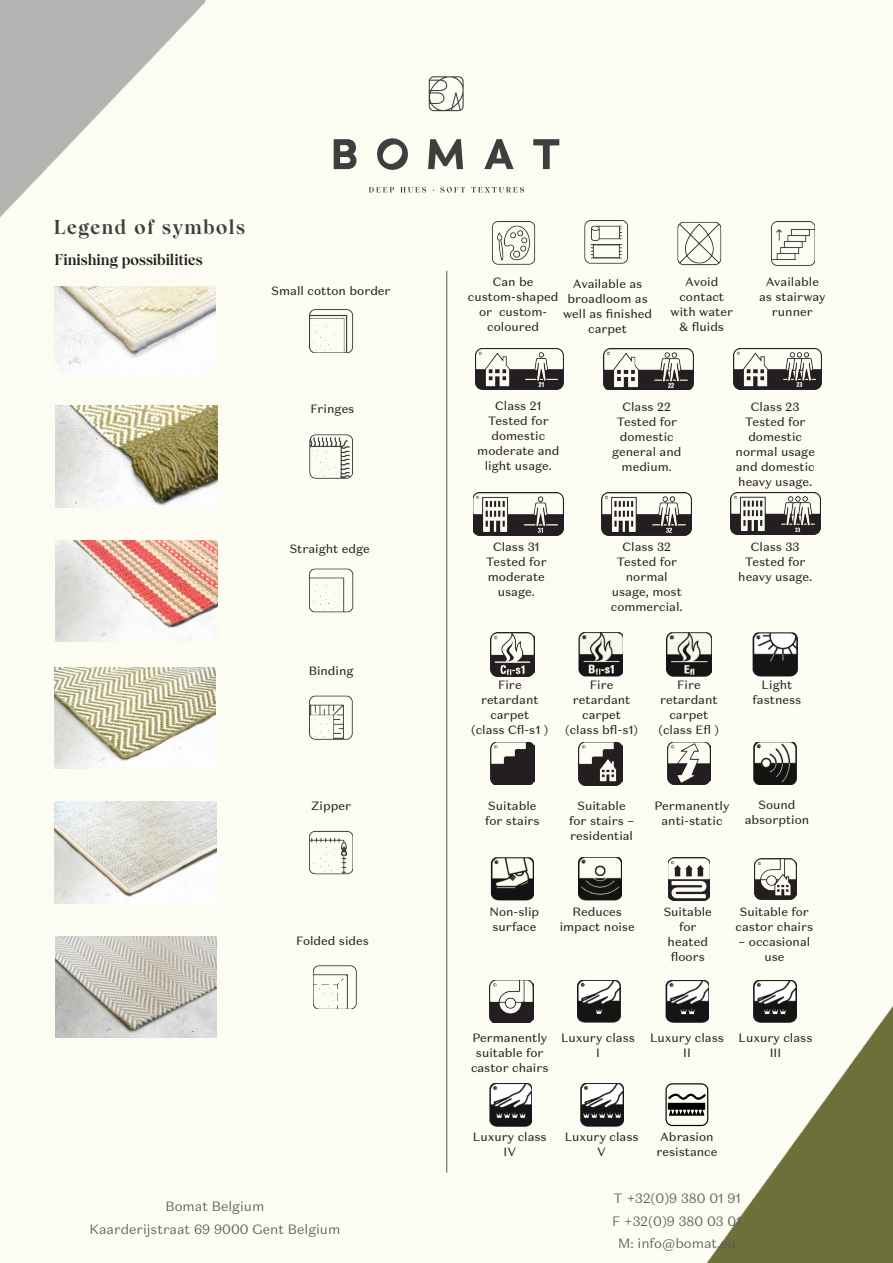
<style>
.page{position:relative;width:893px;height:1263px;background:#fdfcf2}
.page>*{position:absolute;margin:0;border:0;box-sizing:border-box;transform-origin:0 0}
.t1{font:700 19.5px "Wulkandisplay";letter-spacing:.08em;color:#3e3e3f}
.t2{font:700 15px "Wulkandisplay";color:#231f20}
.t3{font:300 13.5px/22.5px "Domaine Sans Text";color:#57585a;text-align:center}
.t4{font:12px/15px "Domaine Sans Text";color:#231f20;text-align:center}
</style>
<div class="page">
<svg style="left:428px;top:139px;width:35px;height:30px"></svg>
<svg style="left:484px;top:139px;width:30px;height:30px"></svg>
<svg style="left:533px;top:139px;width:26px;height:30px"></svg>
<svg style="left:334px;top:139px;width:22px;height:30px"></svg>
<svg style="left:377px;top:138px;width:31px;height:32px"></svg>
<svg style="left:369px;top:187px;width:25px;height:6px"></svg>
<svg style="left:401px;top:187px;width:25px;height:6px"></svg>
<svg style="left:471px;top:187px;width:53px;height:6px"></svg>
<svg style="left:440px;top:187px;width:25px;height:6px"></svg>
<svg style="left:429px;top:76px;width:35px;height:35px"></svg>
<img style="left:770px;top:222px;width:44px;height:44px">
<img style="left:491px;top:221px;width:44px;height:45px">
<img style="left:584px;top:221px;width:44px;height:45px">
<img style="left:677px;top:221px;width:44px;height:44px">
<img style="left:309px;top:695px;width:44px;height:45px">
<img style="left:310px;top:831px;width:43px;height:43px">
<img style="left:313px;top:965px;width:43px;height:44px">
<img style="left:309px;top:569px;width:44px;height:43px">
<img style="left:309px;top:434px;width:44px;height:44px">
<img style="left:310px;top:308px;width:43px;height:45px">
<hr style="left:446px;top:271px;width:1px;height:902px;background:#57585a">
<img style="left:55px;top:287px;width:161px;height:87px">
<img style="left:56px;top:406px;width:162px;height:101px">
<img style="left:56px;top:540px;width:162px;height:101px">
<img style="left:55px;top:667px;width:161px;height:101px">
<img style="left:55px;top:802px;width:162px;height:101px">
<img style="left:55px;top:937px;width:162px;height:101px">
<img style="left:476px;top:349px;width:87px;height:41px">
<img style="left:603px;top:349px;width:90px;height:41px">
<img style="left:733px;top:349px;width:88px;height:41px">
<img style="left:473px;top:492px;width:90px;height:43px">
<img style="left:602px;top:493px;width:90px;height:42px">
<img style="left:730px;top:492px;width:90px;height:43px">
<img style="left:490px;top:632px;width:44px;height:45px">
<img style="left:668px;top:858px;width:41px;height:42px">
<img style="left:755px;top:858px;width:41px;height:42px">
<img style="left:489px;top:980px;width:44px;height:43px">
<img style="left:490px;top:742px;width:44px;height:43px">
<img style="left:578px;top:742px;width:44px;height:44px">
<img style="left:491px;top:858px;width:43px;height:42px">
<img style="left:753px;top:742px;width:43px;height:43px">
<img style="left:579px;top:858px;width:42px;height:42px">
<img style="left:578px;top:632px;width:44px;height:45px">
<img style="left:666px;top:632px;width:45px;height:45px">
<img style="left:752px;top:632px;width:46px;height:45px">
<img style="left:578px;top:980px;width:43px;height:43px">
<img style="left:666px;top:980px;width:42px;height:43px">
<img style="left:753px;top:980px;width:43px;height:43px">
<img style="left:489px;top:1083px;width:43px;height:43px">
<img style="left:580px;top:1083px;width:43px;height:43px">
<img style="left:666px;top:1084px;width:42px;height:41px">
<div style="left:665px;top:1083px;width:43px;height:43px;border:1px solid #000;border-radius:6px"></div>
<img style="left:668px;top:742px;width:42px;height:43px">
<h1 class="t1" style="left:54px;top:215px;width:193px">Legend of symbols</h1>
<p class="t2" style="left:55px;top:250px;width:149px">Finishing possibilities</p>
<p class="t4" style="left:272px;top:283px;width:121px">Small cotton border</p>
<p class="t4" style="left:468px;top:274px;width:92px">Can be custom-shaped or custom&shy;coloured</p>
<p class="t4" style="left:759px;top:274px;width:68px">Available as stairway runner</p>
<p class="t4" style="left:670px;top:274px;width:64px">Avoid contact with water &amp; fluids</p>
<p class="t4" style="left:563px;top:276px;width:91px">Available as broadloom as well as finished carpet</p>
<p class="t4" style="left:311px;top:402px;width:45px">Fringes</p>
<p class="t4" style="left:477px;top:398px;width:84px">Class 21<br>Tested for domestic moderate and light usage.</p>
<p class="t4" style="left:612px;top:399px;width:71px">Class 22<br>Tested for domestic general and medium.</p>
<p class="t4" style="left:735px;top:399px;width:81px">Class 23<br>Tested for domestic normal usage and domestic heavy usage.</p>
<p class="t4" style="left:290px;top:541px;width:82px">Straight edge</p>
<p class="t4" style="left:486px;top:539px;width:62px">Class 31<br>Tested for moderate usage.</p>
<p class="t4" style="left:611px;top:539px;width:73px">Class 32<br>Tested for normal usage, most commercial.</p>
<p class="t4" style="left:738px;top:539px;width:76px">Class 33<br>Tested for heavy usage.</p>
<p class="t4" style="left:309px;top:663px;width:46px">Binding</p>
<p class="t4" style="left:471px;top:677px;width:79px">Fire retardant carpet<br>(class Cfl-s1 )</p>
<p class="t4" style="left:565px;top:677px;width:74px">Fire retardant carpet (class bfl-s1)</p>
<p class="t4" style="left:659px;top:677px;width:62px">Fire retardant carpet (class Efl )</p>
<p class="t4" style="left:753px;top:677px;width:50px">Light fastness</p>
<p class="t4" style="left:311px;top:798px;width:42px">Zipper</p>
<p class="t4" style="left:485px;top:798px;width:56px;text-align:left">Suitable for stairs</p>
<p class="t4" style="left:569px;top:798px;width:66px">Suitable for stairs – residential</p>
<p class="t4" style="left:654px;top:798px;width:76px">Permanently anti-static</p>
<p class="t4" style="left:745px;top:797px;width:66px">Sound absorption</p>
<p class="t4" style="left:296px;top:934px;width:74px">Folded sides</p>
<p class="t4" style="left:490px;top:904px;width:51px;text-align:left">Non-slip surface</p>
<p class="t4" style="left:560px;top:904px;width:77px">Reduces impact noise</p>
<p class="t4" style="left:664px;top:904px;width:50px">Suitable for heated floors</p>
<p class="t4" style="left:736px;top:904px;width:79px">Suitable for castor chairs</p>
<p class="t4" style="left:739px;top:934px;width:73px">– occasional use</p>
<p class="t4" style="left:471px;top:1030px;width:79px">Permanently suitable for castor chairs</p>
<p class="t4" style="left:561px;top:1030px;width:75px">Luxury class<br>I</p>
<p class="t4" style="left:650px;top:1030px;width:75px">Luxury class<br>II</p>
<p class="t4" style="left:739px;top:1030px;width:75px">Luxury class<br>III</p>
<p class="t4" style="left:473px;top:1129px;width:75px">Luxury class<br>IV</p>
<p class="t4" style="left:565px;top:1129px;width:75px">Luxury class<br>V</p>
<p class="t4" style="left:656px;top:1129px;width:62px">Abrasion resistance</p>
<p class="t3" style="left:89px;top:1195px;width:253px">Bomat Belgium<br>Kaarderijstraat 69 9000 Gent Belgium</p>
<p class="t3" style="left:612px;top:1187px;width:131px">T +32(0)9 380 01 91<br>F +32(0)9 380 03 01<br>M: info@bomat.eu</p>
</div>
